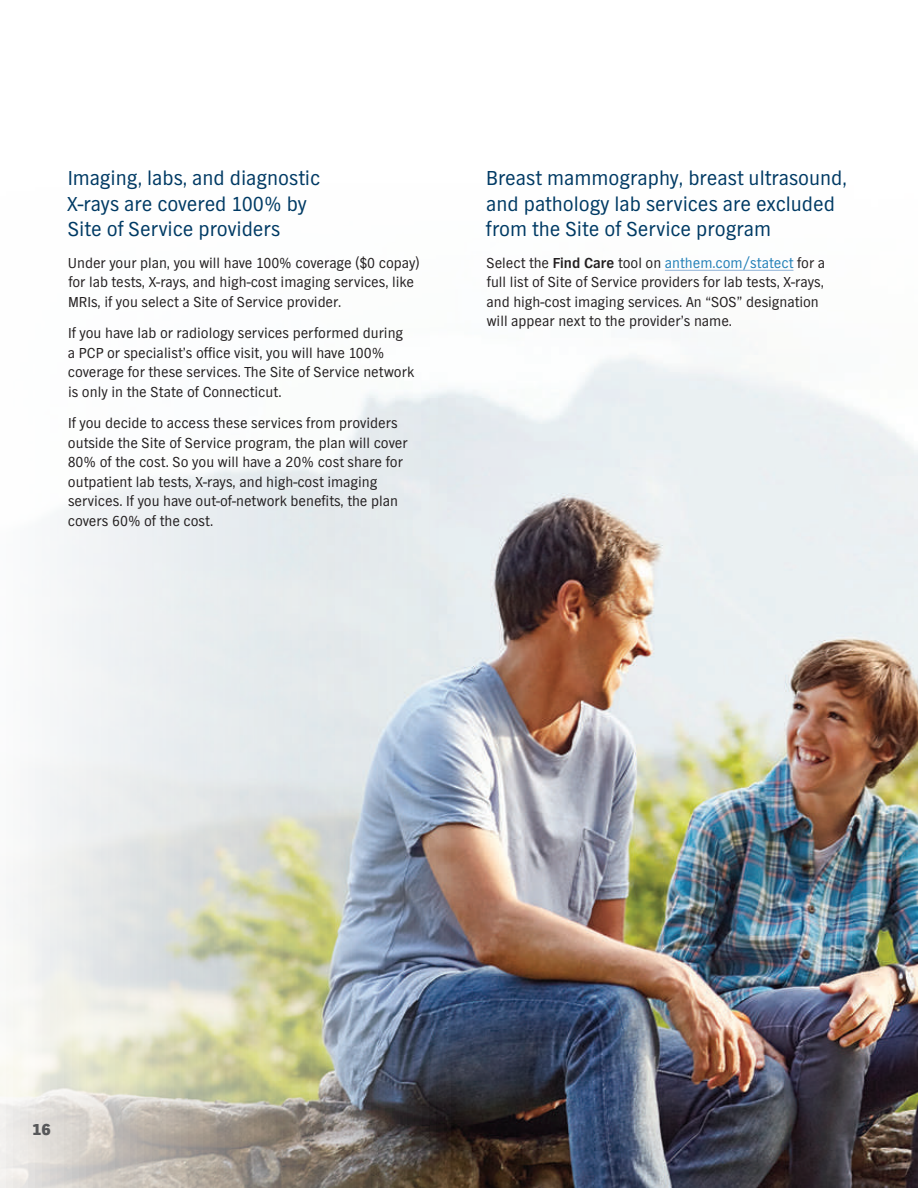
<style>
.page{position:relative;width:918px;height:1188px;background:#fff}
.page>*{position:absolute;margin:0;border:0;box-sizing:border-box;transform-origin:0 0}
.t1{font:21px/25.5px "TV Nord EF";color:#003a64}
.t2{font:800 16.5px "TV Nord EF";color:#57585a}
.t3{font:15px/19.5px "TV Nord EF";color:#231f20}
.s1{font-weight:700}
.s2{color:#2280b8}
</style>
<div class="page">
<img style="left:0;top:269px;width:918px;height:919px">
<hr style="left:665px;top:270px;width:129px;height:1px;background:#8fb2d7">
<h1 class="t1" style="left:67px;top:165px;width:255px">Imaging, labs, and diagnostic<br>X-rays are covered 100% by<br>Site of Service providers</h1>
<p class="t3" style="left:68px;top:253px;width:353px">Under your plan, you will have 100% coverage ($0 copay) for lab tests, X-rays, and high-cost imaging services, like<br>MRIs, if you select a Site of Service provider.</p>
<p class="t3" style="left:68px;top:323px;width:348px">If you have lab or radiology services performed during<br>a PCP or specialist’s office visit, you will have 100% coverage for these services. The Site of Service network is only in the State of Connecticut.</p>
<p class="t3" style="left:68px;top:413px;width:341px">If you decide to access these services from providers outside the Site of Service program, the plan will cover 80% of the cost. So you will have a 20% cost share for outpatient lab tests, X-rays, and high-cost imaging services. If you have out-of-network benefits, the plan covers 60% of the cost.</p>
<h1 class="t1" style="left:486px;top:165px;width:362px">Breast mammography, breast ultrasound, and pathology lab services are excluded from the Site of Service program</h1>
<p class="t3" style="left:486px;top:253px;width:340px">Select the <span class="s1">Find Care</span> tool on <span class="s2">anthem.com/statect</span> for a full list of Site of Service providers for lab tests, X-rays, and high-cost imaging services. An “SOS” designation will appear next to the provider’s name.</p>
<p class="t2" style="left:32px;top:1120px;width:20px">16</p>
</div>
